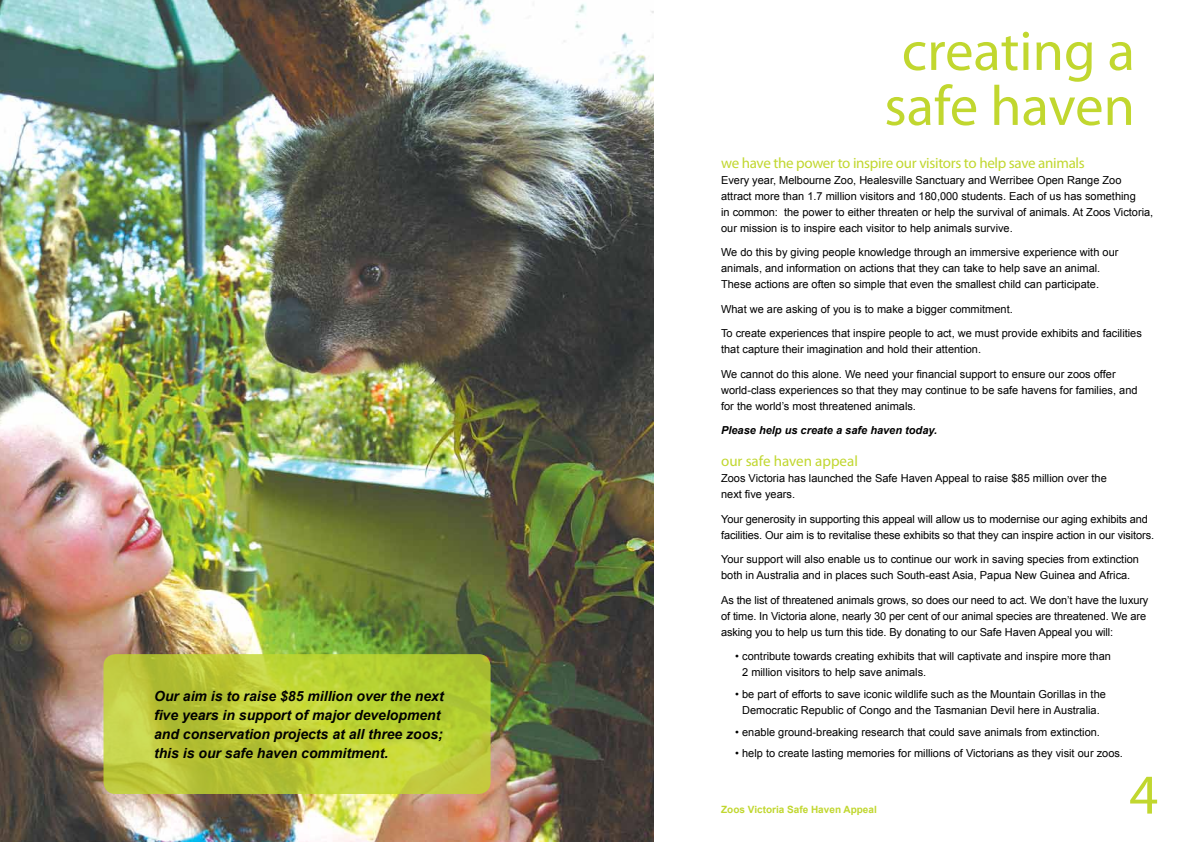
<style>
.page{position:relative;width:1191px;height:842px;background:#fff}
.page>*{position:absolute;margin:0;border:0;box-sizing:border-box;transform-origin:0 0}
.t1{font:56.6px/55px "Myriad Pro";color:#c1d72f;text-align:center}
.t2{font:15px "Myriad Pro";letter-spacing:-.02em;color:#c1d72f}
.t3{font:15px "Myriad Pro";color:#c1d72f}
.t4{font:italic 700 14px/19px "Arial";color:#000}
.t5{font:11px/16px "Arial";color:#000}
.t6{font:italic 700 11px "Arial";color:#000}
.t7{font:700 10px "Arial";color:#c1d72f}
</style>
<div class="page">
<img style="left:0;top:0;width:654px;height:842px">
<svg style="left:103px;top:654px;width:387px;height:140px;background:#bbcc38"></svg>
<p class="t4" style="left:154px;top:687px;width:291px">Our aim is to raise $85 million over the next five years in support of major development and conservation projects at all three zoos; this is our safe haven commitment.</p>
<h1 class="t1" style="left:884px;top:23px;width:252px">creating a safe haven</h1>
<h2 class="t2" style="left:721px;top:153px;width:365px">we have the power to inspire our visitors to help save animals</h2>
<p class="t5" style="left:721px;top:172px;width:434px">Every year, Melbourne Zoo, Healesville Sanctuary and Werribee Open Range Zoo attract more than 1.7 million visitors and 180,000 students. Each of us has something<br>in common: the power to either threaten or help the survival of animals. At Zoos Victoria, our mission is to inspire each visitor to help animals survive.</p>
<p class="t5" style="left:721px;top:244px;width:399px">We do this by giving people knowledge through an immersive experience with our animals, and information on actions that they can take to help save an animal.<br>These actions are often so simple that even the smallest child can participate.</p>
<p class="t5" style="left:721px;top:301px;width:293px">What we are asking of you is to make a bigger commitment.</p>
<p class="t5" style="left:721px;top:325px;width:422px">To create experiences that inspire people to act, we must provide exhibits and facilities that capture their imagination and hold their attention.</p>
<p class="t5" style="left:721px;top:366px;width:418px">We cannot do this alone. We need your financial support to ensure our zoos offer world-class experiences so that they may continue to be safe havens for families, and for the world’s most threatened animals.</p>
<p class="t6" style="left:721px;top:423px;width:218px">Please help us create a safe haven today.</p>
<h2 class="t3" style="left:721px;top:452px;width:138px">our safe haven appeal</h2>
<p class="t5" style="left:721px;top:470px;width:387px">Zoos Victoria has launched the Safe Haven Appeal to raise $85 million over the next five years.</p>
<p class="t5" style="left:721px;top:511px;width:434px">Your generosity in supporting this appeal will allow us to modernise our aging exhibits and facilities. Our aim is to revitalise these exhibits so that they can inspire action in our visitors.</p>
<p class="t5" style="left:721px;top:551px;width:419px">Your support will also enable us to continue our work in saving species from extinction both in Australia and in places such South-east Asia, Papua New Guinea and Africa.</p>
<p class="t5" style="left:721px;top:592px;width:429px">As the list of threatened animals grows, so does our need to act. We don’t have the luxury of time. In Victoria alone, nearly 30 per cent of our animal species are threatened. We are asking you to help us turn this tide. By donating to our Safe Haven Appeal you will:</p>
<p class="t5" style="left:742px;top:648px;width:370px;text-indent:-7px">• contribute towards creating exhibits that will captivate and inspire more than<br>2 million visitors to help save animals.</p>
<p class="t5" style="left:735px;top:686px;width:372px;text-align:center">• be part of efforts to save iconic wildlife such as the Mountain Gorillas in the<br>Democratic Republic of Congo and the Tasmanian Devil here in Australia.</p>
<p class="t5" style="left:735px;top:724px;width:366px">• enable ground-breaking research that could save animals from extinction.</p>
<p class="t5" style="left:735px;top:745px;width:389px">• help to create lasting memories for millions of Victorians as they visit our zoos.</p>
<p class="t7" style="left:721px;top:803px;width:157px">Zoos Victoria Safe Haven Appeal</p>
<h1 class="t1" style="left:1129px;top:766px;width:31px">4</h1>
</div>
